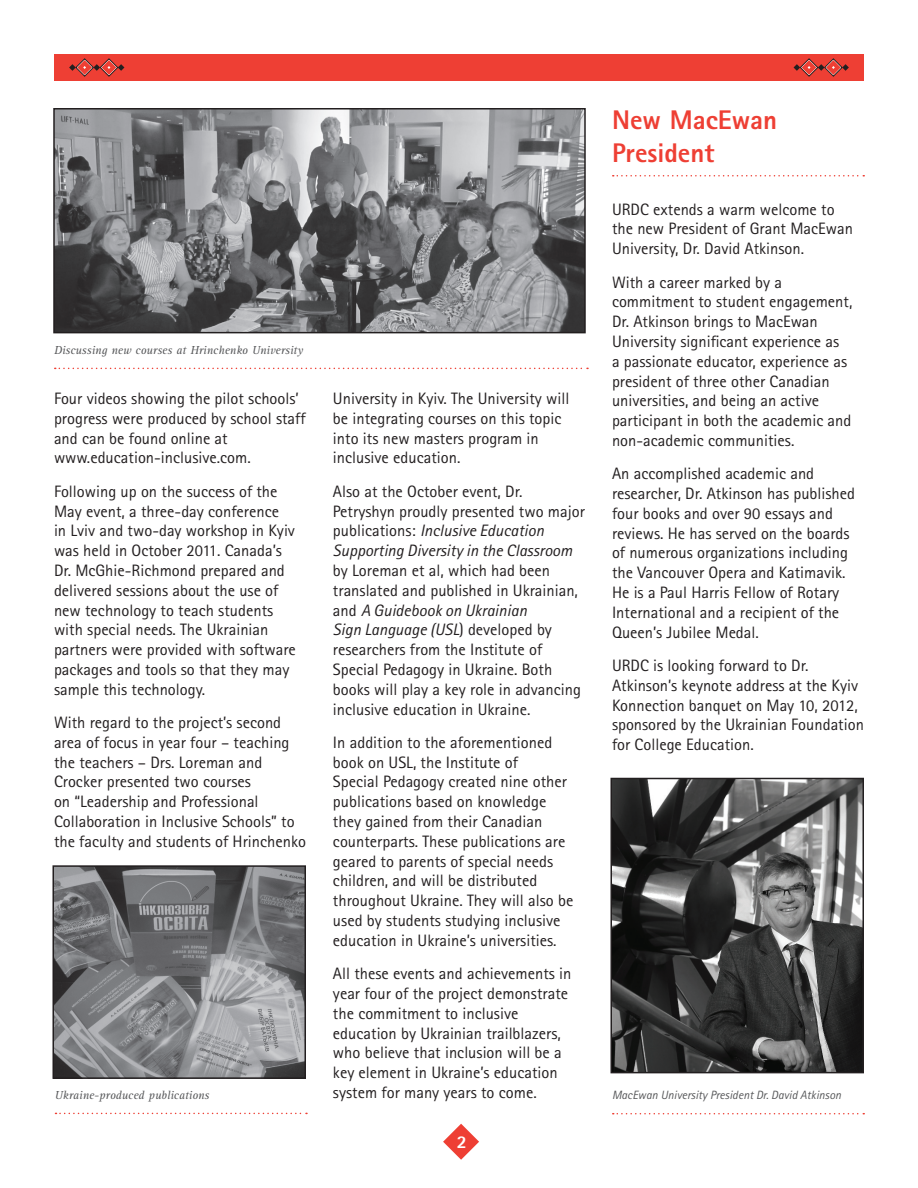
<style>
.page{position:relative;width:918px;height:1188px;background:#fff}
.page>*{position:absolute;margin:0;border:0;box-sizing:border-box;transform-origin:0 0}
.t1{font:800 27px/32.4px "Rotis Sans Serif";color:#ee3f34}
.t2{font:800 18px "Rotis Sans Serif";color:#fff}
.t3{font:16.5px/19.8px "Rotis Sans Serif";color:#231f20}
.t4{font:italic 12px "Rotis Serif";color:#57585a}
.t5{font:italic 12px "Rotis Sans Serif";color:#57585a}
.s1{font-style:italic}
</style>
<div class="page">
<div style="left:54px;top:54px;width:810px;height:27px;background:#ee3f34"></div>
<svg style="left:794px;top:59px;width:55px;height:17px"></svg>
<svg style="left:69px;top:59px;width:55px;height:17px"></svg>
<svg style="left:443px;top:1124px;width:36px;height:36px"></svg>
<svg style="left:613px;top:175px;width:251px;height:2px"></svg>
<img style="left:56px;top:111px;width:527px;height:219px">
<div style="left:53px;top:108px;width:533px;height:225px;border:2px solid #231f20"></div>
<svg style="left:55px;top:368px;width:533px;height:1px"></svg>
<svg style="left:56px;top:1113px;width:251px;height:1px"></svg>
<svg style="left:613px;top:1113px;width:251px;height:1px"></svg>
<img style="left:55px;top:868px;width:248px;height:208px">
<div style="left:52px;top:865px;width:254px;height:214px;border:2px solid #231f20"></div>
<img style="left:613px;top:781px;width:248px;height:289px">
<div style="left:610px;top:778px;width:254px;height:295px;border:2px solid #231f20"></div>
<h1 class="t1" style="left:612px;top:103px;width:167px">New MacEwan<br>President</h1>
<p class="t3" style="left:612px;top:199px;width:242px">URDC extends a warm welcome to the new President of Grant MacEwan<br>University, Dr. David Atkinson.</p>
<p class="t3" style="left:612px;top:272px;width:242px">With a career marked by a commitment to student engagement, Dr. Atkinson brings to MacEwan University significant experience as<br>a passionate educator, experience as president of three other Canadian universities, and being an active participant in both the academic and non-academic communities.</p>
<p class="t3" style="left:612px;top:464px;width:245px">An accomplished academic and researcher, Dr. Atkinson has published four books and over 90 essays and reviews. He has served on the boards of numerous organizations including the Vancouver Opera and Katimavik.<br>He is a Paul Harris Fellow of Rotary International and a recipient of the Queen’s Jubilee Medal.</p>
<p class="t3" style="left:612px;top:655px;width:253px">URDC is looking forward to Dr.<br>Atkinson’s keynote address at the Kyiv Konnection banquet on May 10, 2012, sponsored by the Ukrainian Foundation for College Education.</p>
<p class="t4" style="left:54px;top:343px;width:250px">Discussing new courses at Hrinchenko University</p>
<p class="t3" style="left:54px;top:388px;width:253px">Four videos showing the pilot schools’ progress were produced by school staff and can be found online at www.education-inclusive.com.</p>
<p class="t3" style="left:54px;top:481px;width:243px">Following up on the success of the May event, a three-day conference<br>in Lviv and two-day workshop in Kyiv was held in October 2011. Canada’s Dr. McGhie-Richmond prepared and delivered sessions about the use of new technology to teach students with special needs. The Ukrainian partners were provided with software packages and tools so that they may sample this technology.</p>
<p class="t3" style="left:54px;top:712px;width:253px">With regard to the project’s second area of focus in year four – teaching the teachers – Drs. Loreman and Crocker presented two courses<br>on “Leadership and Professional Collaboration in Inclusive Schools” to the faculty and students of Hrinchenko</p>
<p class="t3" style="left:333px;top:388px;width:238px">University in Kyiv. The University will be integrating courses on this topic into its new masters program in inclusive education.</p>
<p class="t3" style="left:333px;top:481px;width:253px">Also at the October event, Dr.<br>Petryshyn proudly presented two major publications: <span class="s1">Inclusive Education Supporting Diversity in the Classroom</span></p>
<p class="t3" style="left:333px;top:560px;width:250px">by Loreman et al, which had been translated and published in Ukrainian, and <span class="s1">A Guidebook on Ukrainian<br>Sign Language (USL</span>) developed by researchers from the Institute of Special Pedagogy in Ukraine. Both books will play a key role in advancing inclusive education in Ukraine.</p>
<p class="t3" style="left:333px;top:732px;width:242px">In addition to the aforementioned book on USL, the Institute of<br>Special Pedagogy created nine other publications based on knowledge they gained from their Canadian counterparts. These publications are geared to parents of special needs children, and will be distributed throughout Ukraine. They will also be used by students studying inclusive education in Ukraine’s universities.</p>
<p class="t3" style="left:333px;top:964px;width:240px">All these events and achievements in year four of the project demonstrate the commitment to inclusive education by Ukrainian trailblazers, who believe that inclusion will be a key element in Ukraine’s education system for many years to come.</p>
<p class="t4" style="left:55px;top:1088px;width:156px">Ukraine-produced publications</p>
<p class="t5" style="left:612px;top:1088px;width:231px">MacEwan University President Dr. David Atkinson</p>
<p class="t2" style="left:457px;top:1131px;width:12px">2</p>
</div>
